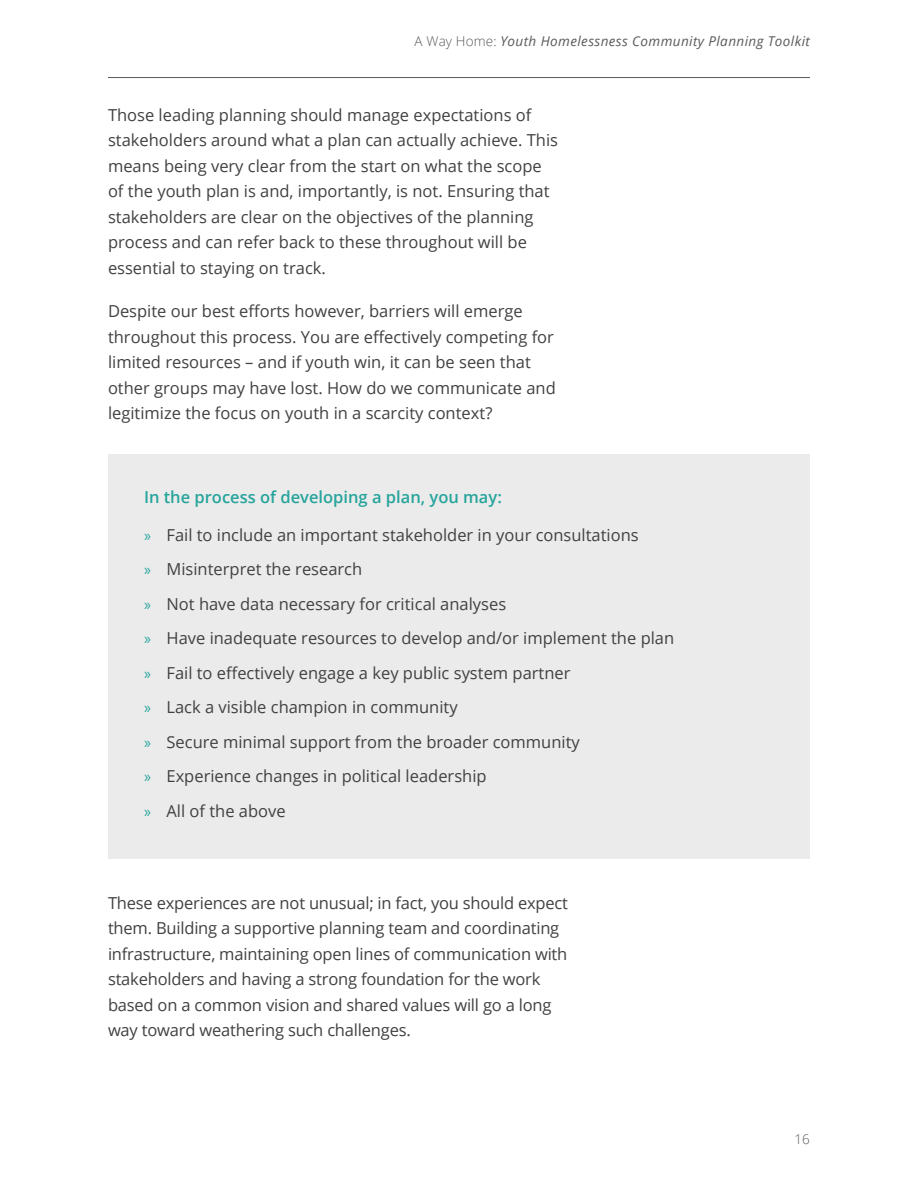
<style>
.page{position:relative;width:918px;height:1188px;background:#fff}
.page>*{position:absolute;margin:0;border:0;box-sizing:border-box;transform-origin:0 0}
.Body{font:16.5px/25.5px "Open Sans";color:#414042}
.t1{font:600 16.5px "Open Sans";color:#26a49c}
.t2{font:italic 13.5px "Open Sans";letter-spacing:.03em;color:#5a5a5a}
.t3{font:300 13.5px "Open Sans";color:#5a5a5a}
.s1{font-weight:300;font-style:normal}
.s2{font-family:"Myriad Pro";color:#26a49c}
</style>
<div class="page">
<hr style="left:108px;top:77px;width:702px;height:1px;background:#5a5a5a">
<div style="left:108px;top:454px;width:702px;height:405px;background:#ebebeb"></div>
<p class="t2" style="left:415px;top:32px;width:397px"><span class="s1">A Way Home:</span> Youth Homelessness Community Planning Toolkit</p>
<p class="Body" style="left:108px;top:101px;width:452px">Those leading planning should manage expectations of stakeholders around what a plan can actually achieve. This means being very clear from the start on what the scope of the youth plan is and, importantly, is not. Ensuring that stakeholders are clear on the objectives of the planning process and can refer back to these throughout will be essential to staying on track.</p>
<p class="Body" style="left:108px;top:298px;width:449px">Despite our best efforts however, barriers will emerge throughout this process. You are effectively competing for limited resources – and if youth win, it can be seen that other groups may have lost. How do we communicate and legitimize the focus on youth in a scarcity context?</p>
<p class="t1" style="left:144px;top:486px;width:359px">In the process of developing a plan, you may:</p>
<p class="Body" style="left:144px;top:517px;width:532px;line-height:34.5px"><span class="s2">»</span> Fail to include an important stakeholder in your consultations<br><span class="s2">»</span> Misinterpret the research<br><span class="s2">»</span> Not have data necessary for critical analyses<br><span class="s2">»</span> Have inadequate resources to develop and/or implement the plan <span class="s2">»</span> Fail to effectively engage a key public system partner<br><span class="s2">»</span> Lack a visible champion in community<br><span class="s2">»</span> Secure minimal support from the broader community<br><span class="s2">»</span> Experience changes in political leadership<br><span class="s2">»</span> All of the above</p>
<p class="Body" style="left:108px;top:890px;width:462px">These experiences are not unusual; in fact, you should expect them. Building a supportive planning team and coordinating infrastructure, maintaining open lines of communication with stakeholders and having a strong foundation for the work based on a common vision and shared values will go a long way toward weathering such challenges.</p>
<p class="t3" style="left:795px;top:1130px;width:17px">16</p>
</div>
